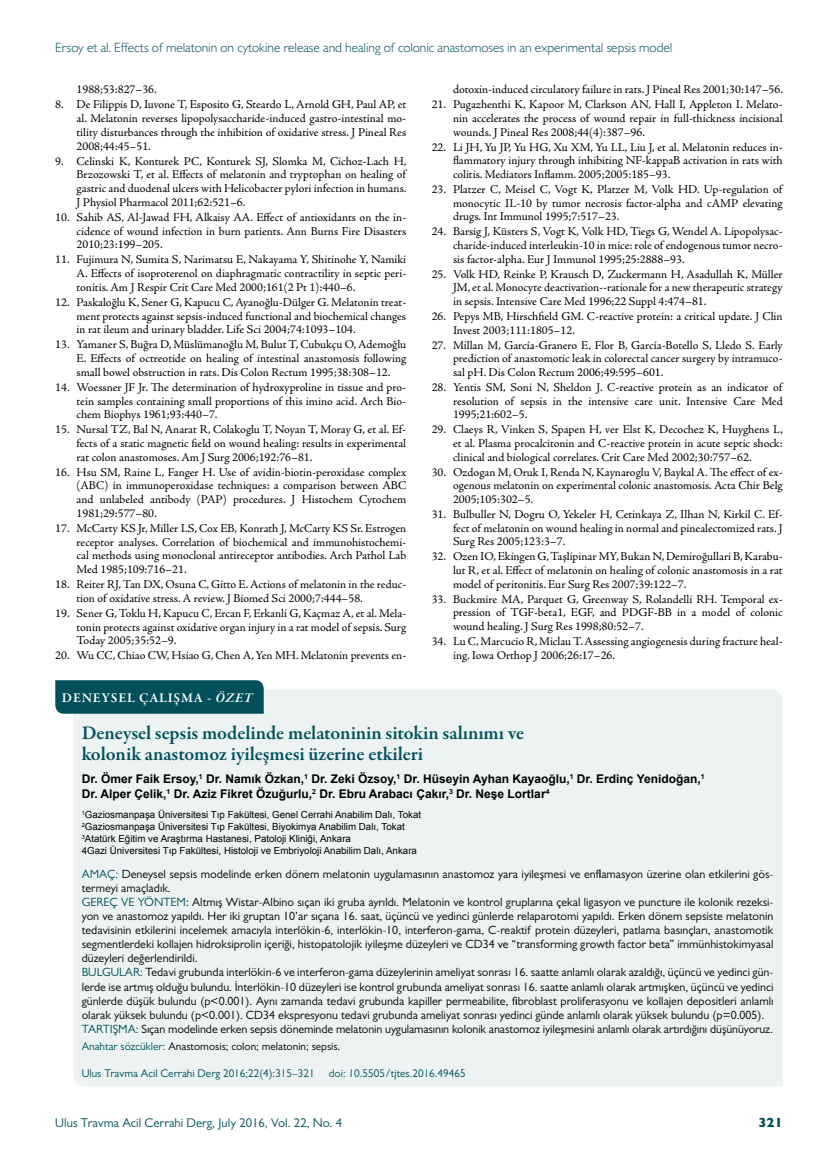
<style>
.page{position:relative;width:838px;height:1170px;background:#fff}
.page>*{position:absolute;margin:0;border:0;box-sizing:border-box;transform-origin:0 0}
.t1{font:600 19.5px/21px "Garamond Premr Pro";color:#004f5a}
.t2{font:300 13.5px "Gill Sans MT Pro";letter-spacing:-.005em;color:#004f5a}
.t3{font:600 13.5px "Garamond Premr Pro";letter-spacing:.055em;color:#fff}
.t4{font:800 13.5px "Gill Sans MT Pro";color:#004f5a}
.t5{font:12.75px "Gill Sans MT Pro";color:#004f5a}
.t6{font:12px/13.8px "Adobe Jenson Pro";color:#000;text-align:justify}
.t7{font:12px/14.1px "Gill Sans MT Pro";color:#000}
.t8{font:700 12px/14.4px "Arial";color:#000}
.t9{font:11.25px "Gill Sans MT Pro";color:#004f5a}
.t10{font:11.25px "Gill Sans MT Pro";color:#000}
.t11{font:9.75px/12px "Arial";color:#000}
.s1{font-style:italic}
.s2{color:#004f5a}
</style>
<div class="page">
<div style="left:73px;top:689px;width:709px;height:397px;background:#edf3f3"></div>
<div style="left:55px;top:680px;width:209px;height:33px;background:#004f5a"></div>
<p class="t2" style="left:55px;top:39px;width:618px">Ersoy et al. Effects of melatonin on cytokine release and healing of colonic anastomoses in an experimental sepsis model</p>
<p class="t6" style="left:77px;top:83px;width:82px">1988;53:827–36.</p>
<p class="t6" style="left:77px;top:98px;width:331px;text-indent:-21px">8. De Filippis D, Iuvone T, Esposito G, Steardo L, Arnold GH, Paul AP, et al. Melatonin reverses lipopolysaccharide-induced gastro-intestinal mo&shy;tility disturbances through the inhibition of oxidative stress. J Pineal Res 2008;44:45–51.</p>
<p class="t6" style="left:77px;top:154px;width:331px;text-indent:-21px">9. Celinski K, Konturek PC, Konturek SJ, Slomka M, Cichoz-Lach H, Brzozowski T, et al. Effects of melatonin and tryptophan on healing of gastric and duodenal ulcers with Helicobacter pylori infection in humans.<br>J Physiol Pharmacol 2011;62:521–6.</p>
<p class="t6" style="left:77px;top:210px;width:331px;text-indent:-21px">10. Sahib AS, Al-Jawad FH, Alkaisy AA. Effect of antioxidants on the in&shy;cidence of wound infection in burn patients. Ann Burns Fire Disasters 2010;23:199–205.</p>
<p class="t6" style="left:77px;top:253px;width:331px;text-indent:-21px">11. Fujimura N, Sumita S, Narimatsu E, Nakayama Y, Shitinohe Y, Namiki A. Effects of isoproterenol on diaphragmatic contractility in septic peri&shy;tonitis. Am J Respir Crit Care Med 2000;161(2 Pt 1):440–6.</p>
<p class="t6" style="left:77px;top:295px;width:331px;text-indent:-21px">12. Paskaloğlu K, Sener G, Kapucu C, Ayanoğlu-Dülger G. Melatonin treat&shy;ment protects against sepsis-induced functional and biochemical changes in rat ileum and urinary bladder. Life Sci 2004;74:1093–104.</p>
<p class="t6" style="left:77px;top:338px;width:331px;text-indent:-21px">13. Yamaner S, Buğra D, Müslümanoğlu M, Bulut T, Cubukçu O, Ademoğlu E. Effects of octreotide on healing of intestinal anastomosis following small bowel obstruction in rats. Dis Colon Rectum 1995;38:308–12.</p>
<p class="t6" style="left:77px;top:380px;width:331px;text-indent:-21px">14. Woessner JF Jr. The determination of hydroxyproline in tissue and pro&shy;tein samples containing small proportions of this imino acid. Arch Bio&shy;chem Biophys 1961;93:440–7.</p>
<p class="t6" style="left:77px;top:423px;width:331px;text-indent:-21px">15. Nursal TZ, Bal N, Anarat R, Colakoglu T, Noyan T, Moray G, et al. Ef&shy;fects of a static magnetic field on wound healing: results in experimental rat colon anastomoses. Am J Surg 2006;192:76–81.</p>
<p class="t6" style="left:77px;top:465px;width:331px;text-indent:-21px">16. Hsu SM, Raine L, Fanger H. Use of avidin-biotin-peroxidase complex (ABC) in immunoperoxidase techniques: a comparison between ABC and unlabeled antibody (PAP) procedures. J Histochem Cytochem 1981;29:577–80.</p>
<p class="t6" style="left:77px;top:521px;width:331px;text-indent:-21px">17. McCarty KS Jr, Miller LS, Cox EB, Konrath J, McCarty KS Sr. Estrogen receptor analyses. Correlation of biochemical and immunohistochemi&shy;cal methods using monoclonal antireceptor antibodies. Arch Pathol Lab Med 1985;109:716–21.</p>
<p class="t6" style="left:77px;top:577px;width:331px;text-indent:-21px">18. Reiter RJ, Tan DX, Osuna C, Gitto E. Actions of melatonin in the reduc&shy;tion of oxidative stress. A review. J Biomed Sci 2000;7:444–58.</p>
<p class="t6" style="left:77px;top:606px;width:331px;text-indent:-21px">19. Sener G, Toklu H, Kapucu C, Ercan F, Erkanli G, Kaçmaz A, et al. Mela&shy;tonin protects against oxidative organ injury in a rat model of sepsis. Surg Today 2005;35:52–9.</p>
<p class="t6" style="left:55px;top:649px;width:352px">20. Wu CC, Chiao CW, Hsiao G, Chen A, Yen MH. Melatonin prevents en-</p>
<p class="t3" style="left:62px;top:689px;width:192px">DENEYSEL ÇALIŞMA - <span class="s1">ÖZET</span></p>
<p class="t6" style="left:453px;top:83px;width:331px">dotoxin-induced circulatory failure in rats. J Pineal Res 2001;30:147–56.</p>
<p class="t6" style="left:453px;top:98px;width:331px;text-indent:-21px">21. Pugazhenthi K, Kapoor M, Clarkson AN, Hall I, Appleton I. Melato&shy;nin accelerates the process of wound repair in full-thickness incisional wounds. J Pineal Res 2008;44(4):387–96.</p>
<p class="t6" style="left:453px;top:140px;width:331px;text-indent:-21px">22. Li JH, Yu JP, Yu HG, Xu XM, Yu LL, Liu J, et al. Melatonin reduces in&shy;flammatory injury through inhibiting NF-kappaB activation in rats with colitis. Mediators Inflamm. 2005;2005:185–93.</p>
<p class="t6" style="left:453px;top:183px;width:331px;text-indent:-21px">23. Platzer C, Meisel C, Vogt K, Platzer M, Volk HD. Up-regulation of monocytic IL-10 by tumor necrosis factor-alpha and cAMP elevating drugs. Int Immunol 1995;7:517–23.</p>
<p class="t6" style="left:453px;top:225px;width:331px;text-indent:-21px">24. Barsig J, Küsters S, Vogt K, Volk HD, Tiegs G, Wendel A. Lipopolysac&shy;charide-induced interleukin-10 in mice: role of endogenous tumor necro&shy;sis factor-alpha. Eur J Immunol 1995;25:2888–93.</p>
<p class="t6" style="left:453px;top:267px;width:331px;text-indent:-21px">25. Volk HD, Reinke P, Krausch D, Zuckermann H, Asadullah K, Müller JM, et al. Monocyte deactivation--rationale for a new therapeutic strategy in sepsis. Intensive Care Med 1996;22 Suppl 4:474–81.</p>
<p class="t6" style="left:453px;top:309px;width:331px;text-indent:-21px">26. Pepys MB, Hirschfield GM. C-reactive protein: a critical update. J Clin<br>Invest 2003;111:1805–12.</p>
<p class="t6" style="left:453px;top:338px;width:331px;text-indent:-21px">27. Millan M, García-Granero E, Flor B, García-Botello S, Lledo S. Early prediction of anastomotic leak in colorectal cancer surgery by intramuco&shy;sal pH. Dis Colon Rectum 2006;49:595–601.</p>
<p class="t6" style="left:453px;top:380px;width:331px;text-indent:-21px">28. Yentis SM, Soni N, Sheldon J. C-reactive protein as an indicator of resolution of sepsis in the intensive care unit. Intensive Care Med 1995;21:602–5.</p>
<p class="t6" style="left:453px;top:423px;width:331px;text-indent:-21px">29. Claeys R, Vinken S, Spapen H, ver Elst K, Decochez K, Huyghens L, et al. Plasma procalcitonin and C-reactive protein in acute septic shock: clinical and biological correlates. Crit Care Med 2002;30:757–62.</p>
<p class="t6" style="left:453px;top:465px;width:331px;text-indent:-21px">30. Ozdogan M, Oruk I, Renda N, Kaynaroglu V, Baykal A. The effect of ex&shy;ogenous melatonin on experimental colonic anastomosis. Acta Chir Belg 2005;105:302–5.</p>
<p class="t6" style="left:453px;top:507px;width:331px;text-indent:-21px">31. Bulbuller N, Dogru O, Yekeler H, Cetinkaya Z, Ilhan N, Kirkil C. Ef&shy;fect of melatonin on wound healing in normal and pinealectomized rats. J Surg Res 2005;123:3–7.</p>
<p class="t6" style="left:453px;top:550px;width:331px;text-indent:-21px">32. Ozen IO, Ekingen G, Taşlipinar MY, Bukan N, Demiroğullari B, Karabu&shy;lut R, et al. Effect of melatonin on healing of colonic anastomosis in a rat model of peritonitis. Eur Surg Res 2007;39:122–7.</p>
<p class="t6" style="left:453px;top:592px;width:331px;text-indent:-21px">33. Buckmire MA, Parquet G, Greenway S, Rolandelli RH. Temporal ex&shy;pression of TGF-beta1, EGF, and PDGF-BB in a model of colonic wound healing. J Surg Res 1998;80:52–7.</p>
<p class="t6" style="left:453px;top:634px;width:331px;text-indent:-21px">34. Lu C, Marcucio R, Miclau T. Assessing angiogenesis during fracture heal&shy;ing. Iowa Orthop J 2006;26:17–26.</p>
<h1 class="t1" style="left:82px;top:723px;width:444px">Deneysel sepsis modelinde melatoninin sitokin salınımı ve kolonik anastomoz iyileşmesi üzerine etkileri</h1>
<p class="t8" style="left:82px;top:772px;width:624px">Dr. Ömer Faik Ersoy,<sup>1</sup> Dr. Namık Özkan,<sup>1</sup> Dr. Zeki Özsoy,<sup>1</sup> Dr. Hüseyin Ayhan Kayaoğlu,<sup>1</sup> Dr. Erdinç Yenidoğan,<sup>1<br></sup>Dr. Alper Çelik,<sup>1</sup> Dr. Aziz Fikret Özuğurlu,<sup>2</sup> Dr. Ebru Arabacı Çakır,<sup>3</sup> Dr. Neşe Lortlar<sup>4</sup></p>
<p class="t11" style="left:82px;top:808px;width:341px"><sup>1</sup>Gaziosmanpaşa Üniversitesi Tıp Fakültesi, Genel Cerrahi Anabilim Dalı, Tokat <sup>2</sup>Gaziosmanpaşa Üniversitesi Tıp Fakültesi, Biyokimya Anabilim Dalı, Tokat <sup>3</sup>Atatürk Eğitim ve Araştırma Hastanesi, Patoloji Kliniği, Ankara<br>4Gazi Üniversitesi Tıp Fakültesi, Histoloji ve Embriyoloji Anabilim Dalı, Ankara</p>
<p class="t7" style="left:82px;top:866px;width:693px"><span class="s2">AMAÇ:</span> Deneysel sepsis modelinde erken dönem melatonin uygulamasının anastomoz yara iyileşmesi ve enflamasyon üzerine olan etkilerini gös&shy;termeyi amaçladık.<br><span class="s2">GEREÇ VE YÖNTEM</span>: Altmış Wistar-Albino sıçan iki gruba ayrıldı. Melatonin ve kontrol gruplarına çekal ligasyon ve puncture ile kolonik rezeksi&shy;yon ve anastomoz yapıldı. Her iki gruptan 10’ar sıçana 16. saat, üçüncü ve yedinci günlerde relaparotomi yapıldı. Erken dönem sepsiste melatonin tedavisinin etkilerini incelemek amacıyla interlökin-6, interlökin-10, interferon-gama, C-reaktif protein düzeyleri, patlama basınçları, anastomotik segmentlerdeki kollajen hidroksiprolin içeriği, histopatolojik iyileşme düzeyleri ve CD34 ve “transforming growth factor beta” immünhistokimyasal düzeyleri değerlendirildi.<br><span class="s2">BULGULAR:</span> Tedavi grubunda interlökin-6 ve interferon-gama düzeylerinin ameliyat sonrası 16. saatte anlamlı olarak azaldığı, üçüncü ve yedinci gün&shy;lerde ise artmış olduğu bulundu. İnterlökin-10 düzeyleri ise kontrol grubunda ameliyat sonrası 16. saatte anlamlı olarak artmışken, üçüncü ve yedinci günlerde düşük bulundu (p&lt;0.001). Aynı zamanda tedavi grubunda kapiller permeabilite, fibroblast proliferasyonu ve kollajen depositleri anlamlı olarak yüksek bulundu (p&lt;0.001). CD34 ekspresyonu tedavi grubunda ameliyat sonrası yedinci günde anlamlı olarak yüksek bulundu (p=0.005).<br><span class="s2">TARTIŞMA:</span> Sıçan modelinde erken sepsis döneminde melatonin uygulamasının kolonik anastomoz iyileşmesini anlamlı olarak artırdığını düşünüyoruz.</p>
<p class="t10" style="left:82px;top:1039px;width:260px"><span class="s2">Anahtar sözcükler:</span> Anastomosis; colon; melatonin; sepsis.</p>
<p class="t9" style="left:82px;top:1066px;width:234px">Ulus Travma Acil Cerrahi Derg 2016;22(4):315–321</p>
<p class="t9" style="left:329px;top:1066px;width:138px">doi: 10.5505/tjtes.2016.49465</p>
<p class="t5" style="left:55px;top:1115px;width:288px">Ulus Travma Acil Cerrahi Derg, July 2016, Vol. 22, No. 4</p>
<p class="t4" style="left:758px;top:1114px;width:26px">321</p>
</div>
